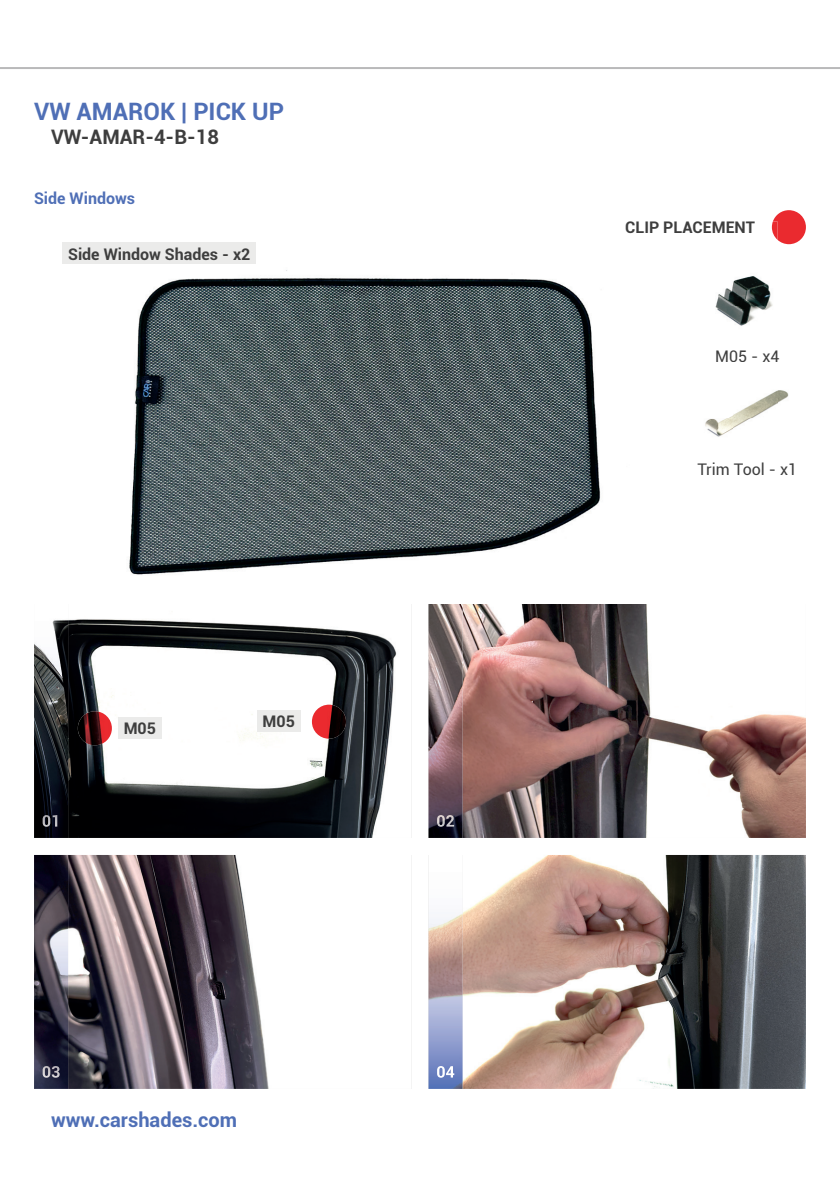
<style>
.page{position:relative;width:840px;height:1191px;background:#fff}
.page>*{position:absolute;margin:0;border:0;box-sizing:border-box;transform-origin:0 0}
.t1{font:700 24px "Roboto";color:#4f6fb6}
.t2{font:700 20px "Roboto";color:#4f6fb6}
.t3{font:700 20px "Roboto";color:#3e3e3e}
.t4{font:700 16px "Roboto";color:#3e3e3e}
.t5{font:16px "Roboto";color:#3e3e3e}
.t6{font:700 16px "Roboto";color:#4f6fb6}
</style>
<div class="page">
<hr style="left:0;top:67px;width:839px;height:2px;background:#b9b9ba">
<img style="left:62px;top:242px;width:539px;height:333px">
<img style="left:68px;top:619px;width:329px;height:219px">
<img style="left:68px;top:855px;width:201px;height:234px">
<img style="left:462px;top:604px;width:343px;height:234px">
<img style="left:462px;top:855px;width:343px;height:234px">
<div style="left:62px;top:243px;width:194px;height:21px;background:#ebebea"></div>
<svg style="left:773px;top:210px;width:32px;height:34px"></svg>
<img style="left:771px;top:221px;width:6px;height:19px">
<img style="left:78px;top:711px;width:34px;height:34px;border-radius:17px">
<div style="left:118px;top:717px;width:44px;height:21px;background:#ebebea"></div>
<img style="left:777px;top:390px;width:12px;height:14px">
<img style="left:715px;top:276px;width:58px;height:50px">
<img style="left:34px;top:620px;width:34px;height:218px">
<img style="left:43px;top:815px;width:14px;height:11px">
<img style="left:34px;top:855px;width:34px;height:234px">
<img style="left:43px;top:1066px;width:17px;height:11px">
<img style="left:428px;top:604px;width:34px;height:234px">
<img style="left:437px;top:815px;width:17px;height:11px">
<img style="left:428px;top:855px;width:34px;height:234px">
<img style="left:437px;top:1066px;width:17px;height:11px">
<img style="left:312px;top:704px;width:34px;height:34px;border-radius:17px">
<div style="left:257px;top:710px;width:43px;height:21px;background:#ebebea"></div>
<img style="left:705px;top:390px;width:72px;height:47px">
<h1 class="t1" style="left:34px;top:95px;width:251px">VW AMAROK | PICK UP</h1>
<p class="t3" style="left:51px;top:123px;width:169px">VW-AMAR-4-B-18</p>
<p class="t6" style="left:34px;top:187px;width:103px">Side Windows</p>
<p class="t4" style="left:68px;top:243px;width:184px">Side Window Shades - x2</p>
<p class="t4" style="left:124px;top:717px;width:34px">M05</p>
<p class="t4" style="left:262px;top:710px;width:34px">M05</p>
<p class="t2" style="left:51px;top:1105px;width:187px">www.carshades.com</p>
<p class="t4" style="left:625px;top:216px;width:131px">CLIP PLACEMENT</p>
<p class="t5" style="left:714px;top:345px;width:66px">M05 - x4</p>
<p class="t5" style="left:697px;top:458px;width:101px">Trim Tool - x1</p>
</div>
